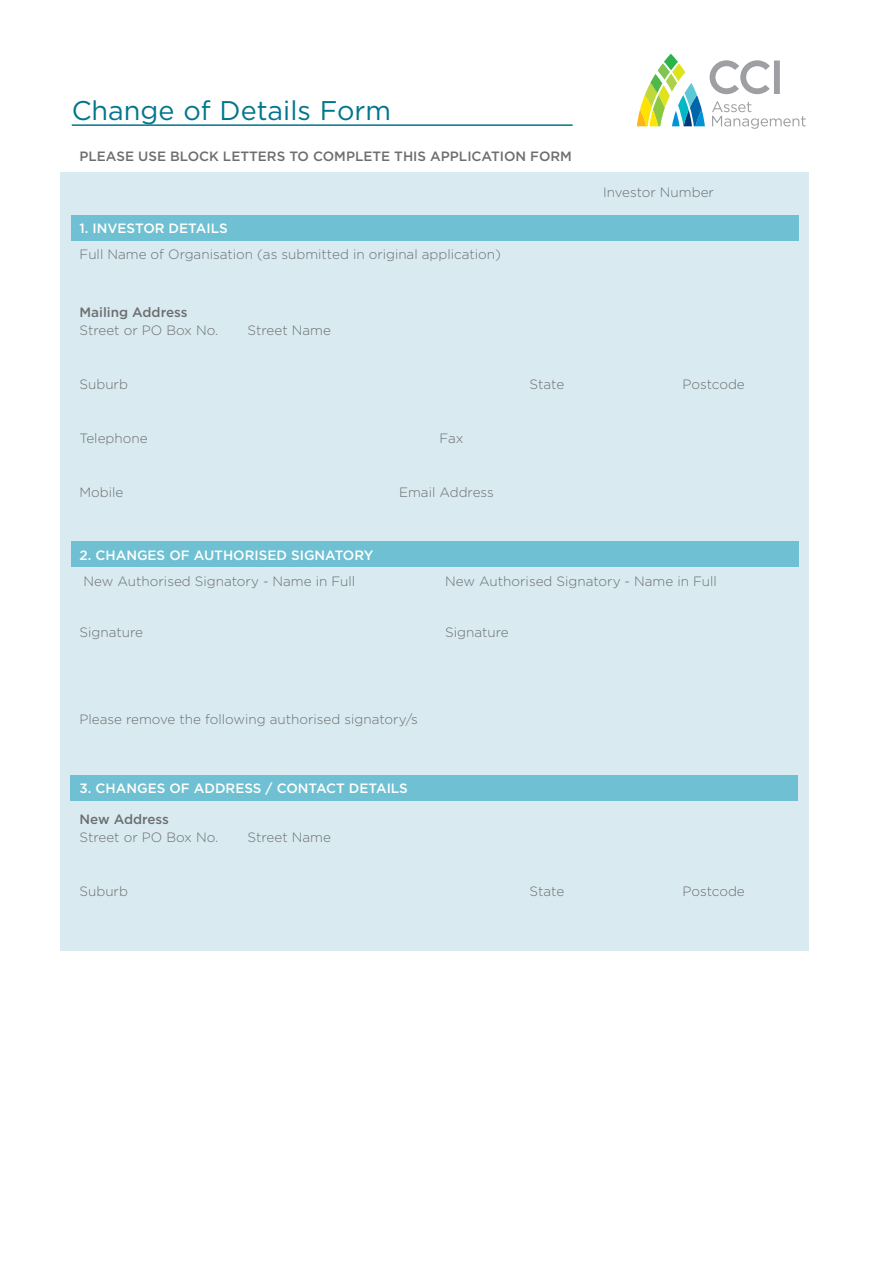
<style>
.page{position:relative;width:893px;height:1263px;background:#fff}
.page>*{position:absolute;margin:0;border:0;box-sizing:border-box;transform-origin:0 0}
.t1{font:27px "Gotham";color:#00768d}
.t2{font:300 13.5px "Gotham";color:#6d6e71}
.t3{font:500 13.5px "Gotham";color:#fff}
.t4{font:500 13.5px "Gotham";color:#6d6e71}
</style>
<div class="page">
<div style="left:60px;top:172px;width:749px;height:778px;background:#d9ebf0"></div>
<div style="left:71px;top:215px;width:727px;height:25px;background:#6ec0d2"></div>
<div style="left:70px;top:775px;width:727px;height:25px;background:#6ec0d2"></div>
<div style="left:71px;top:541px;width:727px;height:25px;background:#6ec0d2"></div>
<hr style="left:72px;top:124px;width:501px;height:2px;background:#00768d">
<svg style="left:664px;top:54px;width:14px;height:16px"></svg>
<svg style="left:637px;top:60px;width:169px;height:69px"></svg>
<h1 class="t1" style="left:72px;top:93px;width:321px">Change of Details Form</h1>
<p class="t4" style="left:80px;top:147px;width:494px">PLEASE USE BLOCK LETTERS TO COMPLETE THIS APPLICATION FORM</p>
<p class="t3" style="left:80px;top:219px;width:150px">1. INVESTOR DETAILS</p>
<p class="t2" style="left:80px;top:246px;width:423px">Full Name of Organisation (as submitted in original application)</p>
<p class="t4" style="left:80px;top:304px;width:110px">Mailing Address</p>
<p class="t2" style="left:80px;top:322px;width:140px">Street or PO Box No.</p>
<p class="t2" style="left:248px;top:322px;width:85px">Street Name</p>
<p class="t2" style="left:603px;top:183px;width:112px">Investor Number</p>
<p class="t2" style="left:80px;top:376px;width:50px">Suburb</p>
<p class="t2" style="left:530px;top:376px;width:36px">State</p>
<p class="t2" style="left:683px;top:376px;width:64px">Postcode</p>
<p class="t2" style="left:80px;top:430px;width:70px">Telephone</p>
<p class="t2" style="left:440px;top:430px;width:25px">Fax</p>
<p class="t2" style="left:80px;top:484px;width:45px">Mobile</p>
<p class="t2" style="left:399px;top:484px;width:96px">Email Address</p>
<p class="t3" style="left:80px;top:546px;width:295px">2. CHANGES OF AUTHORISED SIGNATORY</p>
<p class="t2" style="left:84px;top:573px;width:273px">New Authorised Signatory - Name in Full</p>
<p class="t2" style="left:445px;top:573px;width:273px">New Authorised Signatory - Name in Full</p>
<p class="t2" style="left:80px;top:624px;width:65px">Signature</p>
<p class="t2" style="left:445px;top:624px;width:65px">Signature</p>
<p class="t2" style="left:80px;top:711px;width:340px">Please remove the following authorised signatory/s</p>
<p class="t3" style="left:80px;top:780px;width:330px">3. CHANGES OF ADDRESS / CONTACT DETAILS</p>
<p class="t4" style="left:80px;top:810px;width:91px">New Address</p>
<p class="t2" style="left:80px;top:829px;width:140px">Street or PO Box No.</p>
<p class="t2" style="left:248px;top:829px;width:85px">Street Name</p>
<p class="t2" style="left:80px;top:883px;width:50px">Suburb</p>
<p class="t2" style="left:530px;top:883px;width:36px">State</p>
<p class="t2" style="left:683px;top:883px;width:64px">Postcode</p>
</div>
